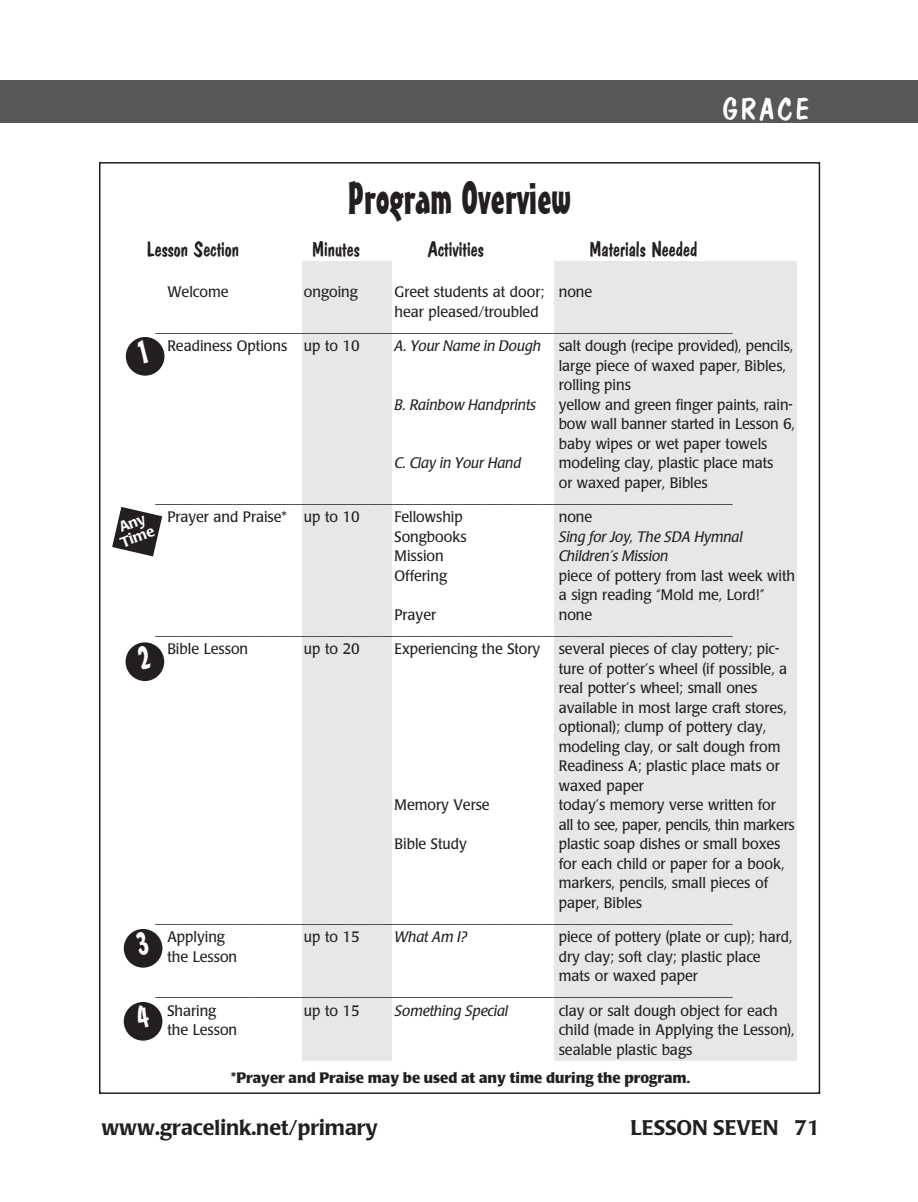
<style>
.page{position:relative;width:918px;height:1202px;background:#fff}
.page>*{position:absolute;margin:0;border:0;box-sizing:border-box;transform-origin:0 0}
.section_title{font:45px "Mister Earl BT";color:#231f20}
.t1{font:30px "Dom Casual D";letter-spacing:.1em;color:#fff}
.section_title-2{font:21px "Dom Casual D";color:#231f20}
.t2{font:500 21px "Poppl Laudatio";color:#231f20}
.body{font:15px "Poppl Laudatio";color:#231f20;scale:.95 1}
.P_overview_body{font:15px "Poppl Laudatio";color:#231f20;scale:.95 1}
.body-2{font:italic 15px "Poppl Laudatio";color:#231f20}
.body-Xindent{font:700 15px "Poppl Laudatio";color:#231f20}
.body-3{font:15px "Poppl Laudatio";letter-spacing:-.02em;color:#231f20;scale:.95 1}
.t3{font:500 14.7px/14.5px "Poppl Laudatio";color:#fff}
.s1{font-style:italic}
</style>
<div class="page">
<div style="left:302px;top:261px;width:90px;height:799px;background:#e6e7e9"></div>
<div style="left:554px;top:261px;width:243px;height:799px;background:#e6e7e9"></div>
<div style="left:0;top:80px;width:27px;height:43px;background:#57585a"></div>
<div style="left:126px;top:337px;width:38px;height:39px;background:#231f20;border-radius:50%"></div>
<svg style="left:112px;top:507px;width:50px;height:49px"></svg>
<div style="left:126px;top:642px;width:38px;height:39px;background:#231f20;border-radius:50%"></div>
<div style="left:124px;top:929px;width:38px;height:38px;background:#231f20;border-radius:50%"></div>
<div style="left:124px;top:1002px;width:38px;height:38px;background:#231f20;border-radius:50%"></div>
<div style="left:27px;top:80px;width:891px;height:43px;background:#57585a"></div>
<p class="section_title" style="left:348px;top:171px;width:225px">Program Overview</p>
<p class="section_title-2" style="left:147px;top:237px;width:94px">Lesson Section</p>
<p class="section_title-2" style="left:312px;top:237px;width:49px">Minutes</p>
<p class="section_title-2" style="left:428px;top:237px;width:58px">Activities</p>
<p class="section_title-2" style="left:589px;top:237px;width:109px">Materials Needed</p>
<p class="t1" style="left:722px;top:92px;width:88px">GRACE</p>
<p class="P_overview_body" style="left:167px;top:283px;width:66px">Welcome</p>
<p class="P_overview_body" style="left:304px;top:283px;width:58px">ongoing</p>
<p class="P_overview_body" style="left:395px;top:283px;width:210px">Greet students at door; none</p>
<p class="body" style="left:395px;top:303px;width:153px">hear pleased/troubled</p>
<p class="P_overview_body" style="left:155px;top:318px;width:609px">_________________________________________________________________________________</p>
<p class="body" style="left:167px;top:337px;width:204px">Readiness Options up to 10</p>
<p class="body" style="left:395px;top:337px;width:421px"><span class="s1">A. Your Name in Dough</span> salt dough (recipe provided), pencils,</p>
<p class="body" style="left:559px;top:357px;width:241px">large piece of waxed paper, Bibles,</p>
<p class="body" style="left:559px;top:376px;width:78px">rolling pins</p>
<p class="body-2" style="left:395px;top:396px;width:143px">B. Rainbow Handprints</p>
<p class="body" style="left:559px;top:396px;width:248px">yellow and green finger paints, rain-</p>
<p class="body" style="left:559px;top:415px;width:250px">bow wall banner started in Lesson 6,</p>
<p class="body" style="left:559px;top:435px;width:221px">baby wipes or wet paper towels</p>
<p class="body-2" style="left:395px;top:454px;width:128px">C. Clay in Your Hand</p>
<p class="body" style="left:559px;top:454px;width:228px">modeling clay, plastic place mats</p>
<p class="body" style="left:559px;top:474px;width:158px">or waxed paper, Bibles</p>
<p class="P_overview_body" style="left:155px;top:489px;width:609px">_________________________________________________________________________________</p>
<p class="body" style="left:167px;top:508px;width:204px">Prayer and Praise* up to 10</p>
<p class="body" style="left:395px;top:508px;width:73px">Fellowship</p>
<p class="body" style="left:559px;top:508px;width:37px">none</p>
<p class="body" style="left:395px;top:528px;width:77px">Songbooks</p>
<p class="body-2" style="left:559px;top:528px;width:186px">Sing for Joy, The SDA Hymnal</p>
<p class="body" style="left:395px;top:547px;width:53px">Mission</p>
<p class="body-2" style="left:559px;top:547px;width:111px">Children’s Mission</p>
<p class="body" style="left:395px;top:567px;width:57px">Offering</p>
<p class="body" style="left:559px;top:567px;width:250px">piece of pottery from last week with</p>
<p class="body" style="left:559px;top:586px;width:218px">a sign reading “Mold me, Lord!”</p>
<p class="body" style="left:395px;top:606px;width:45px">Prayer</p>
<p class="body" style="left:559px;top:606px;width:37px">none</p>
<p class="P_overview_body" style="left:155px;top:621px;width:609px">_________________________________________________________________________________</p>
<p class="body" style="left:167px;top:640px;width:87px">Bible Lesson</p>
<p class="body" style="left:304px;top:640px;width:60px">up to 20</p>
<p class="body" style="left:395px;top:640px;width:407px">Experiencing the Story several pieces of clay pottery; pic-</p>
<p class="body" style="left:559px;top:660px;width:242px">ture of potter’s wheel (if possible, a</p>
<p class="body" style="left:559px;top:679px;width:211px">real potter’s wheel; small ones</p>
<p class="body" style="left:559px;top:699px;width:241px">available in most large craft stores,</p>
<p class="body" style="left:559px;top:718px;width:220px">optional); clump of pottery clay,</p>
<p class="body" style="left:559px;top:738px;width:235px">modeling clay, or salt dough from</p>
<p class="body" style="left:559px;top:757px;width:234px">Readiness A; plastic place mats or</p>
<p class="body" style="left:559px;top:777px;width:91px">waxed paper</p>
<p class="body" style="left:395px;top:796px;width:102px">Memory Verse</p>
<p class="body" style="left:559px;top:796px;width:230px">today’s memory verse written for</p>
<p class="body-3" style="left:559px;top:816px;width:250px">all to see, paper, pencils, thin markers</p>
<p class="body" style="left:395px;top:835px;width:78px">Bible Study</p>
<p class="body" style="left:559px;top:835px;width:235px">plastic soap dishes or small boxes</p>
<p class="body" style="left:559px;top:855px;width:239px">for each child or paper for a book,</p>
<p class="body" style="left:559px;top:874px;width:222px">markers, pencils, small pieces of</p>
<p class="body" style="left:559px;top:894px;width:89px">paper, Bibles</p>
<p class="P_overview_body" style="left:155px;top:909px;width:609px">_________________________________________________________________________________</p>
<p class="body" style="left:167px;top:928px;width:62px">Applying</p>
<p class="body" style="left:304px;top:928px;width:60px">up to 15</p>
<p class="body-2" style="left:395px;top:928px;width:74px">What Am I?</p>
<p class="body" style="left:559px;top:928px;width:248px">piece of pottery (plate or cup); hard,</p>
<p class="body" style="left:167px;top:948px;width:75px">the Lesson</p>
<p class="body" style="left:559px;top:948px;width:214px">dry clay; soft clay; plastic place</p>
<p class="body" style="left:559px;top:967px;width:148px">mats or waxed paper</p>
<p class="P_overview_body" style="left:155px;top:982px;width:609px">_________________________________________________________________________________</p>
<p class="body" style="left:167px;top:1002px;width:53px">Sharing</p>
<p class="body" style="left:304px;top:1002px;width:60px">up to 15</p>
<p class="body-2" style="left:395px;top:1002px;width:115px">Something Special</p>
<p class="body" style="left:559px;top:1002px;width:232px">clay or salt dough object for each</p>
<p class="body" style="left:167px;top:1021px;width:75px">the Lesson</p>
<p class="body" style="left:559px;top:1021px;width:250px">child (made in Applying the Lesson),</p>
<p class="body" style="left:559px;top:1041px;width:142px">sealable plastic bags</p>
<p class="t3" style="left:113px;top:522px;width:37px;rotate:-21deg">Any<br>Time</p>
<p class="body-Xindent" style="left:231px;top:1068px;width:460px">*Prayer and Praise may be used at any time during the program.</p>
<p class="t2" style="left:101px;top:1115px;width:278px">www.gracelink.net/primary</p>
<p class="t2" style="left:631px;top:1115px;width:191px">LESSON SEVEN 71</p>
</div>
